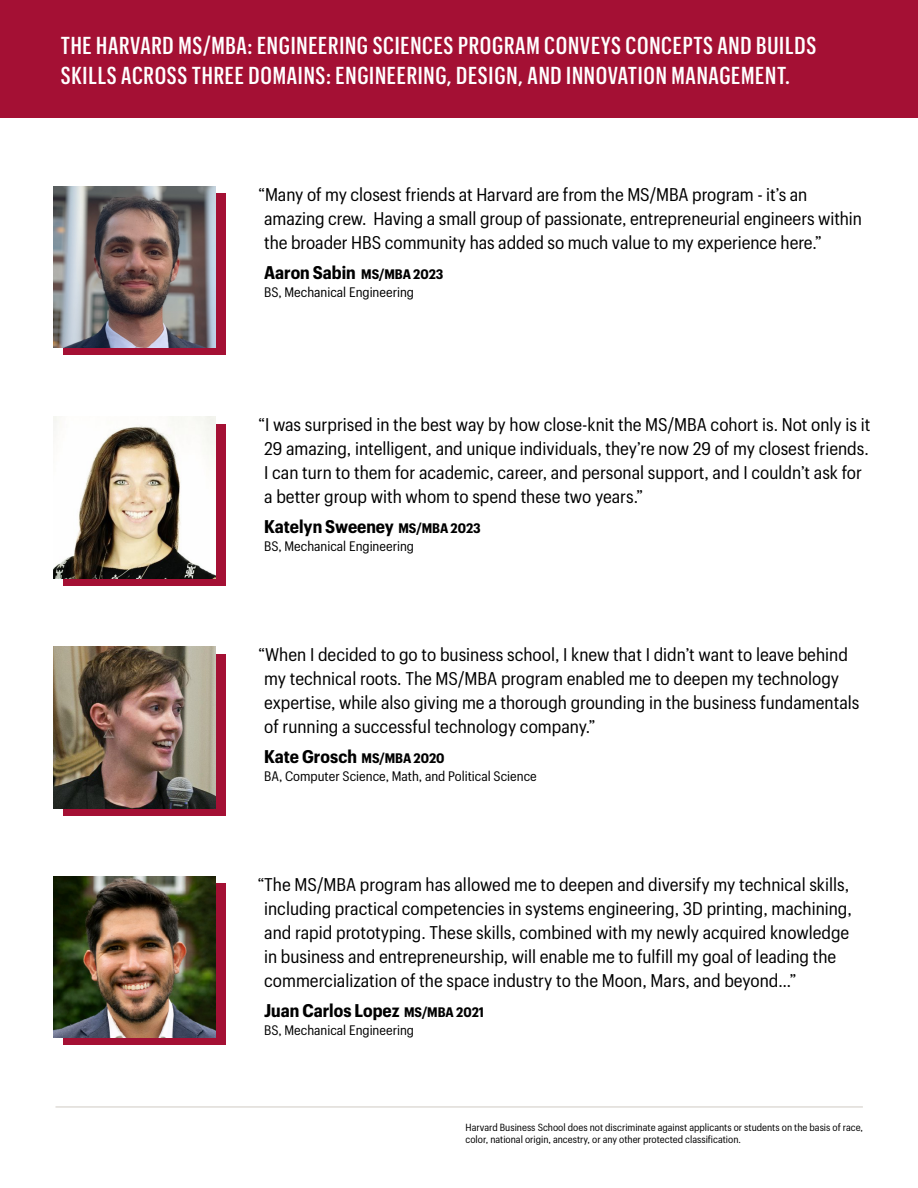
<style>
.page{position:relative;width:918px;height:1188px;background:#fff}
.page>*{position:absolute;margin:0;border:0;box-sizing:border-box;transform-origin:0 0}
.t1{font:500 24px/30px "Graphik X Cond";letter-spacing:.03em;color:#fff}
.t2{font:18px/24px "HBS Graphik Compact";color:#000}
.t3{font:700 18px "HBS Graphik Compact";color:#000}
.t4{font:13.5px "HBS Graphik Compact";color:#000}
.t5{font:10.2px/12.1px "HBS Graphik Compact";color:#000}
.s1{font-size:13.5px}
</style>
<div class="page">
<div style="left:64px;top:194px;width:162px;height:162px;background:#a41034"></div>
<div style="left:64px;top:424px;width:162px;height:162px;background:#a41034"></div>
<div style="left:64px;top:654px;width:162px;height:162px;background:#a41034"></div>
<div style="left:64px;top:884px;width:162px;height:162px;background:#a41034"></div>
<div style="left:0;top:0;width:918px;height:118px;background:#a41034"></div>
<img style="left:53px;top:186px;width:162px;height:162px">
<img style="left:53px;top:417px;width:162px;height:162px">
<img style="left:53px;top:646px;width:162px;height:162px">
<img style="left:53px;top:876px;width:162px;height:162px">
<hr style="left:56px;top:1106px;width:807px;height:2px;background:#d5d0ca">
<p class="t1" style="left:61px;top:28px;width:757px">THE HARVARD MS/MBA: ENGINEERING SCIENCES PROGRAM CONVEYS CONCEPTS AND BUILDS<br>SKILLS ACROSS THREE DOMAINS: ENGINEERING, DESIGN, AND INNOVATION MANAGEMENT.</p>
<p class="t2" style="left:264px;top:181px;width:599px;text-indent:-6px">“Many of my closest friends at Harvard are from the MS/MBA program - it’s an amazing crew. Having a small group of passionate, entrepreneurial engineers within the broader HBS community has added so much value to my experience here.”</p>
<p class="t3" style="left:264px;top:259px;width:181px">Aaron Sabin <span class="s1">MS/MBA 2023</span></p>
<p class="t4" style="left:264px;top:282px;width:151px">BS, Mechanical Engineering</p>
<p class="t2" style="left:264px;top:411px;width:608px;text-indent:-6px">“I was surprised in the best way by how close-knit the MS/MBA cohort is. Not only is it 29 amazing, intelligent, and unique individuals, they’re now 29 of my closest friends.<br>I can turn to them for academic, career, and personal support, and I couldn’t ask for a better group with whom to spend these two years.”</p>
<p class="t3" style="left:264px;top:513px;width:218px">Katelyn Sweeney <span class="s1">MS/MBA 2023</span></p>
<p class="t4" style="left:264px;top:537px;width:151px">BS, Mechanical Engineering</p>
<p class="t2" style="left:264px;top:641px;width:597px;text-indent:-6px">“When I decided to go to business school, I knew that I didn’t want to leave behind my technical roots. The MS/MBA program enabled me to deepen my technology expertise, while also giving me a thorough grounding in the business fundamentals of running a successful technology company.”</p>
<p class="t3" style="left:264px;top:743px;width:182px">Kate Grosch <span class="s1">MS/MBA 2020</span></p>
<p class="t4" style="left:264px;top:767px;width:274px">BA, Computer Science, Math, and Political Science</p>
<p class="t2" style="left:264px;top:871px;width:589px;text-indent:-6px">“The MS/MBA program has allowed me to deepen and diversify my technical skills, including practical competencies in systems engineering, 3D printing, machining, and rapid prototyping. These skills, combined with my newly acquired knowledge in business and entrepreneurship, will enable me to fulfill my goal of leading the commercialization of the space industry to the Moon, Mars, and beyond…”</p>
<p class="t3" style="left:264px;top:997px;width:221px">Juan Carlos Lopez <span class="s1">MS/MBA 2021</span></p>
<p class="t4" style="left:264px;top:1020px;width:151px">BS, Mechanical Engineering</p>
<p class="t5" style="left:466px;top:1121px;width:399px">Harvard Business School does not discriminate against applicants or students on the basis of race, color, national origin, ancestry, or any other protected classification.</p>
</div>
